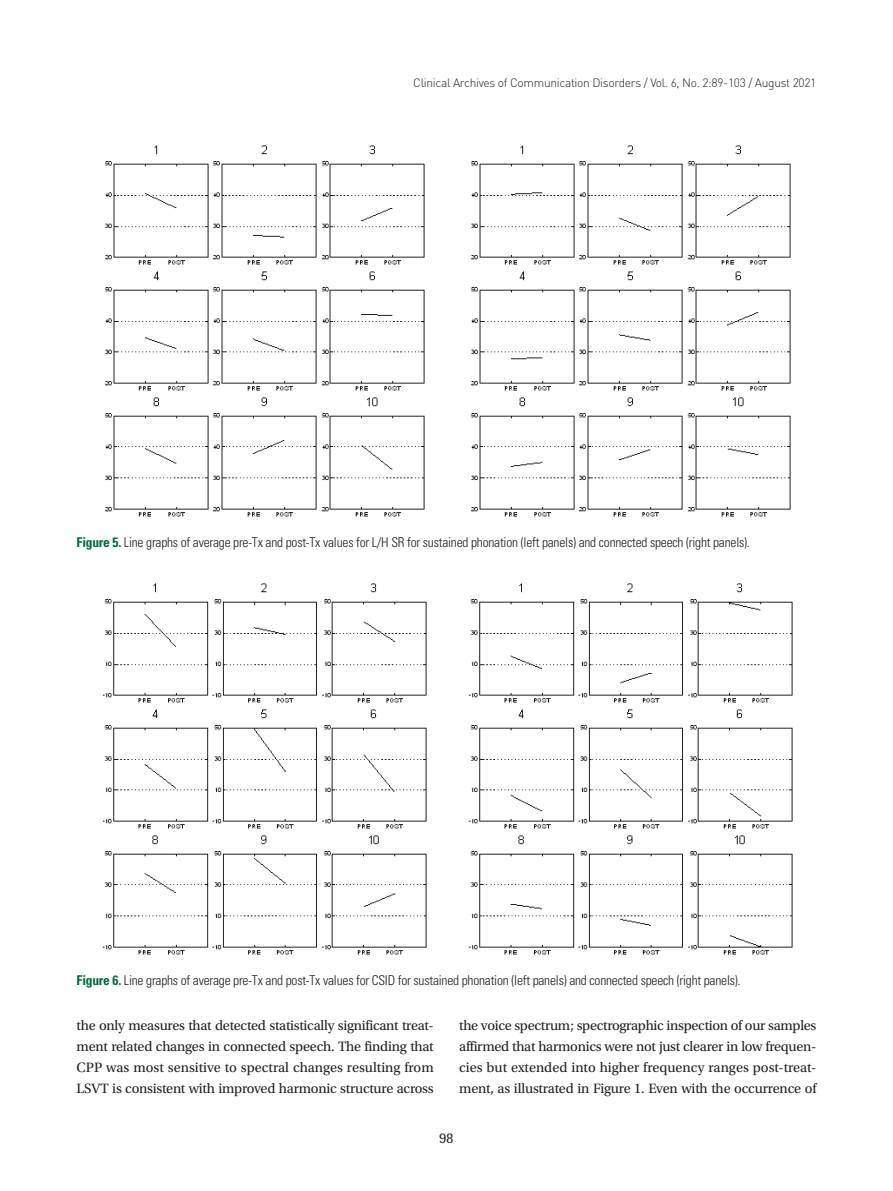
<style>
.page{position:relative;width:893px;height:1191px;background:#fff}
.page>*{position:absolute;margin:0;border:0;box-sizing:border-box;transform-origin:0 0}
.t1{font:14.85px "Rotis Semi Sans Std";color:#231f20}
.본문_0{font:14.25px/21px "Utopia Std";letter-spacing:-.015em;color:#231f20;text-align:justify}
.표제목_그림설명{font:300 condensed 13.5px "Univers LT Std";letter-spacing:-.015em;color:#231f20}
.t2{font:300 12px "DIN Pro";letter-spacing:-.025em;color:#231f20}
.s1{font-weight:700;color:#006b3d}
</style>
<div class="page">
<img style="left:105px;top:145px;width:320px;height:372px">
<img style="left:103px;top:583px;width:324px;height:372px">
<img style="left:471px;top:145px;width:320px;height:372px">
<img style="left:469px;top:583px;width:324px;height:372px">
<p class="t2" style="left:413px;top:75px;width:405px">Clinical Archives of Communication Disorders / Vol. 6, No. 2:89-103 / August 2021</p>
<p class="표제목_그림설명" style="left:77px;top:534px;width:675px"><span class="s1">Figure 5.</span> Line graphs of average pre-Tx and post-Tx values for L/H SR for sustained phonation (left panels) and connected speech (right panels).</p>
<p class="표제목_그림설명" style="left:77px;top:972px;width:666px"><span class="s1">Figure 6.</span> Line graphs of average pre-Tx and post-Tx values for CSID for sustained phonation (left panels) and connected speech (right panels).</p>
<p class="본문_0" style="left:77px;top:1015px;width:359px">the only measures that detected statistically significant treat&shy;ment related changes in connected speech. The finding that CPP was most sensitive to spectral changes resulting from LSVT is consistent with improved harmonic structure across</p>
<p class="본문_0" style="left:459px;top:1015px;width:359px">the voice spectrum; spectrographic inspection of our samples affirmed that harmonics were not just clearer in low frequen&shy;cies but extended into higher frequency ranges post-treat&shy;ment, as illustrated in Figure 1. Even with the occurrence of</p>
<p class="t1" style="left:439px;top:1129px;width:16px">98</p>
</div>
